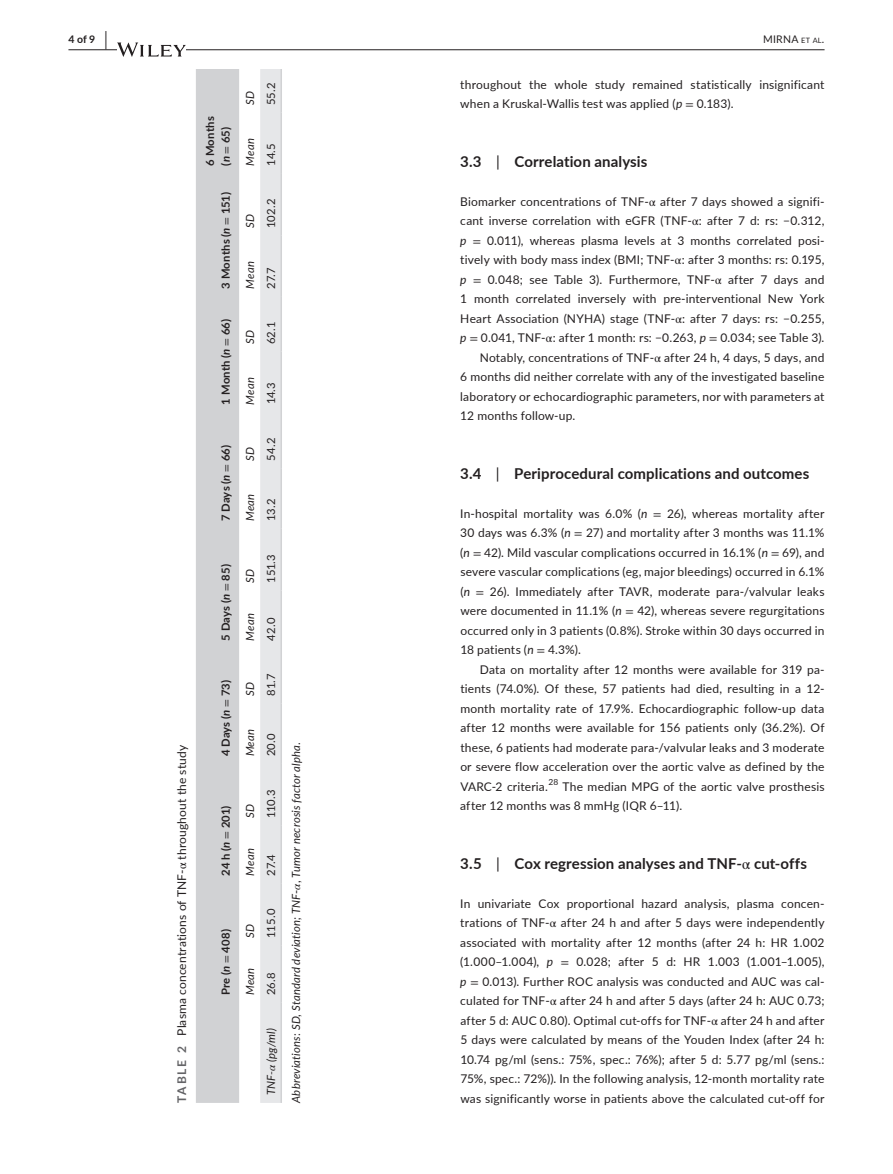
<style>
.page{position:relative;width:893px;height:1174px;background:#fff}
.page>*{position:absolute;margin:0;border:0;box-sizing:border-box;transform-origin:0 0}
.t1{font:700 15px "Lato";letter-spacing:.01em;color:#231f20}
.t2{font:12px/19.5px "Lato";letter-spacing:.015em;color:#231f20;text-align:justify}
.t3{font:700 12px "Lato";letter-spacing:.145em;color:#636366}
.t4{font:italic 11.25px "Lato";letter-spacing:.015em;color:#231f20}
.t5{font:700 11.25px/15.8px "Lato";letter-spacing:.015em;color:#231f20}
.t6{font:11.25px "Lato";letter-spacing:-.01em;color:#231f20}
.t7{font:10.5px "Lato";letter-spacing:.02em;color:#231f20}
.t8{font:700 10.5px "Lato";color:#231f20}
.t9{font:8.4px "Lato";color:#231f20}
.s1{font-size:19.5px}
.s2{font-size:7.35px}
.s3{font-style:italic}
.s4{font-family:"STIX"}
.s5{font-family:"STIX";font-weight:400}
.s6{font-style:normal}
.s7{font-weight:400}
</style>
<div class="page">
<hr style="left:68px;top:49px;width:756px;height:1px;background:#231f20">
<svg style="left:117px;top:42px;width:69px;height:15px"></svg>
<div style="left:196px;top:69px;width:43px;height:1033px;background:#d1d2d4"></div>
<div style="left:260px;top:69px;width:20px;height:1033px;background:#e6e7e9"></div>
<hr style="left:280px;top:1002px;width:2px;height:100px;background:#d1d2d4">
<hr style="left:280px;top:945px;width:2px;height:57px;background:#d1d2d4">
<hr style="left:280px;top:883px;width:2px;height:62px;background:#d1d2d4">
<hr style="left:280px;top:825px;width:2px;height:58px;background:#d1d2d4">
<hr style="left:280px;top:764px;width:2px;height:61px;background:#d1d2d4">
<hr style="left:280px;top:703px;width:2px;height:61px;background:#d1d2d4">
<hr style="left:280px;top:648px;width:2px;height:55px;background:#d1d2d4">
<hr style="left:280px;top:590px;width:2px;height:58px;background:#d1d2d4">
<hr style="left:280px;top:528px;width:2px;height:62px;background:#d1d2d4">
<hr style="left:280px;top:468px;width:2px;height:60px;background:#d1d2d4">
<hr style="left:280px;top:412px;width:2px;height:56px;background:#d1d2d4">
<hr style="left:280px;top:351px;width:2px;height:61px;background:#d1d2d4">
<hr style="left:280px;top:296px;width:2px;height:55px;background:#d1d2d4">
<hr style="left:280px;top:236px;width:2px;height:60px;background:#d1d2d4">
<hr style="left:280px;top:173px;width:2px;height:63px;background:#d1d2d4">
<hr style="left:280px;top:113px;width:2px;height:60px;background:#d1d2d4">
<hr style="left:280px;top:69px;width:2px;height:44px;background:#d1d2d4">
<p class="t8" style="left:68px;top:31px;width:40px">4 of 9 <span class="s1">|</span></p>
<p class="t7" style="left:763px;top:31px;width:63px">MIRNA <span class="s2">et al</span>.</p>
<p class="t2" style="left:460px;top:74px;width:366px">throughout the whole study remained statistically insignificant when a Kruskal-Wallis test was applied (<span class="s3">p</span> <span class="s4">=</span> 0.183).</p>
<p class="t6" style="left:263px;top:105px;width:24px;rotate:-90deg">55.2</p>
<p class="t4" style="left:242px;top:105px;width:15px;rotate:-90deg">SD</p>
<p class="t2" style="left:172px;top:1035px;width:293px;rotate:-90deg">Plasma concentrations of TNF-<span class="s4">α</span> throughout the study</p>
<p class="t3" style="left:173px;top:1102px;width:58px;rotate:-90deg">TABLE 2</p>
<p class="t5" style="left:202px;top:166px;width:51px;rotate:-90deg">6 Months (<span class="s3">n</span> <span class="s5">=</span> 65)</p>
<p class="t5" style="left:217px;top:289px;width:98px;rotate:-90deg">3 Months (<span class="s3">n</span> <span class="s5">=</span> 151)</p>
<p class="t5" style="left:217px;top:404px;width:87px;rotate:-90deg">1 Month (<span class="s3">n</span> <span class="s5">=</span> 66)</p>
<p class="t5" style="left:217px;top:521px;width:78px;rotate:-90deg">7 Days (<span class="s3">n</span> <span class="s5">=</span> 66)</p>
<p class="t5" style="left:217px;top:640px;width:78px;rotate:-90deg">5 Days (<span class="s3">n</span> <span class="s5">=</span> 85)</p>
<p class="t5" style="left:217px;top:756px;width:78px;rotate:-90deg">4 Days (<span class="s3">n</span> <span class="s5">=</span> 73)</p>
<p class="t5" style="left:217px;top:875px;width:72px;rotate:-90deg">24 h (<span class="s3">n</span> <span class="s5">=</span> 201)</p>
<p class="t5" style="left:217px;top:995px;width:68px;rotate:-90deg">Pre (<span class="s3">n</span> <span class="s5">=</span> 408)</p>
<p class="t4" style="left:242px;top:166px;width:29px;rotate:-90deg">Mean</p>
<p class="t6" style="left:263px;top:166px;width:24px;rotate:-90deg">14.5</p>
<p class="t4" style="left:242px;top:228px;width:15px;rotate:-90deg">SD</p>
<p class="t6" style="left:263px;top:228px;width:31px;rotate:-90deg">102.2</p>
<p class="t4" style="left:242px;top:289px;width:29px;rotate:-90deg">Mean</p>
<p class="t6" style="left:263px;top:289px;width:23px;rotate:-90deg">27.7</p>
<p class="t4" style="left:242px;top:344px;width:15px;rotate:-90deg">SD</p>
<p class="t6" style="left:263px;top:344px;width:24px;rotate:-90deg">62.1</p>
<p class="t4" style="left:242px;top:404px;width:29px;rotate:-90deg">Mean</p>
<p class="t6" style="left:263px;top:404px;width:24px;rotate:-90deg">14.3</p>
<p class="t4" style="left:242px;top:461px;width:15px;rotate:-90deg">SD</p>
<p class="t6" style="left:263px;top:461px;width:25px;rotate:-90deg">54.2</p>
<p class="t4" style="left:242px;top:521px;width:29px;rotate:-90deg">Mean</p>
<p class="t6" style="left:263px;top:521px;width:24px;rotate:-90deg">13.2</p>
<p class="t4" style="left:242px;top:583px;width:15px;rotate:-90deg">SD</p>
<p class="t4" style="left:242px;top:640px;width:29px;rotate:-90deg">Mean</p>
<p class="t6" style="left:263px;top:583px;width:30px;rotate:-90deg">151.3</p>
<p class="t6" style="left:263px;top:640px;width:24px;rotate:-90deg">42.0</p>
<p class="t4" style="left:242px;top:696px;width:15px;rotate:-90deg">SD</p>
<p class="t6" style="left:263px;top:696px;width:24px;rotate:-90deg">81.7</p>
<p class="t4" style="left:242px;top:756px;width:29px;rotate:-90deg">Mean</p>
<p class="t6" style="left:263px;top:756px;width:24px;rotate:-90deg">20.0</p>
<p class="t4" style="left:242px;top:818px;width:15px;rotate:-90deg">SD</p>
<p class="t4" style="left:242px;top:875px;width:29px;rotate:-90deg">Mean</p>
<p class="t6" style="left:263px;top:818px;width:30px;rotate:-90deg">110.3</p>
<p class="t6" style="left:263px;top:875px;width:23px;rotate:-90deg">27.4</p>
<p class="t4" style="left:242px;top:937px;width:15px;rotate:-90deg">SD</p>
<p class="t4" style="left:242px;top:995px;width:29px;rotate:-90deg">Mean</p>
<p class="t6" style="left:263px;top:937px;width:30px;rotate:-90deg">115.0</p>
<p class="t6" style="left:263px;top:995px;width:24px;rotate:-90deg">26.8</p>
<p class="t4" style="left:263px;top:1095px;width:69px;rotate:-90deg">TNF-<span class="s4">α</span> (pg/ml)</p>
<p class="t4" style="left:288px;top:1102px;width:362px;rotate:-90deg">Abbreviations<span class="s6">:</span> SD<span class="s6">,</span> Standard deviation; TNF<span class="s6">-</span><span class="s4">α</span><span class="s6">,</span> Tumor necrosis factor alpha<span class="s6">.</span></p>
<p class="t1" style="left:460px;top:150px;width:189px">3.3 <span class="s7">|</span> Correlation analysis</p>
<p class="t2" style="left:460px;top:191px;width:366px">Biomarker concentrations of TNF-<span class="s4">α</span> after 7 days showed a signifi-</p>
<p class="t2" style="left:460px;top:210px;width:366px">cant inverse correlation with eGFR (TNF-<span class="s4">α</span>: after 7 d: rs: −0.312,</p>
<p class="t2" style="left:460px;top:230px;width:366px"><span class="s3">p</span> <span class="s4">=</span> 0.011), whereas plasma levels at 3 months correlated posi-</p>
<p class="t2" style="left:460px;top:249px;width:366px">tively with body mass index (BMI; TNF-<span class="s4">α</span>: after 3 months: rs: 0.195,</p>
<p class="t2" style="left:460px;top:269px;width:366px"><span class="s3">p</span> <span class="s4">=</span> 0.048; see Table 3). Furthermore, TNF-<span class="s4">α</span> after 7 days and</p>
<p class="t2" style="left:460px;top:288px;width:366px">1 month correlated inversely with pre-interventional New York</p>
<p class="t2" style="left:460px;top:308px;width:366px">Heart Association (NYHA) stage (TNF-<span class="s4">α</span>: after 7 days: rs: −0.255,</p>
<p class="t2" style="left:460px;top:327px;width:366px"><span class="s3">p</span> <span class="s4">=</span> 0.041, TNF-<span class="s4">α</span>: after 1 month: rs: −0.263, <span class="s3">p</span> <span class="s4">=</span> 0.034; see Table 3).</p>
<p class="t2" style="left:480px;top:347px;width:346px">Notably, concentrations of TNF-<span class="s4">α</span> after 24 h, 4 days, 5 days, and</p>
<p class="t2" style="left:460px;top:366px;width:366px">6 months did neither correlate with any of the investigated baseline</p>
<p class="t2" style="left:460px;top:386px;width:366px">laboratory or echocardiographic parameters, nor with parameters at</p>
<p class="t2" style="left:460px;top:405px;width:117px">12 months follow-up.</p>
<p class="t1" style="left:460px;top:462px;width:350px">3.4 <span class="s7">|</span> Periprocedural complications and outcomes</p>
<p class="t2" style="left:460px;top:503px;width:366px">In-hospital mortality was 6.0% (<span class="s3">n</span> <span class="s4">=</span> 26), whereas mortality after 30 days was 6.3% (<span class="s3">n</span> <span class="s4">=</span> 27) and mortality after 3 months was 11.1% (<span class="s3">n</span> <span class="s4">=</span> 42). Mild vascular complications occurred in 16.1% (<span class="s3">n</span> <span class="s4">=</span> 69), and severe vascular complications (eg, major bleedings) occurred in 6.1% (<span class="s3">n</span> <span class="s4">=</span> 26). Immediately after TAVR, moderate para-/valvular leaks were documented in 11.1% (<span class="s3">n</span> <span class="s4">=</span> 42), whereas severe regurgitations occurred only in 3 patients (0.8%). Stroke within 30 days occurred in 18 patients (<span class="s3">n</span> <span class="s4">=</span> 4.3%).</p>
<p class="t2" style="left:460px;top:659px;width:366px;text-indent:20px">Data on mortality after 12 months were available for 319 pa&shy;tients (74.0%). Of these, 57 patients had died, resulting in a 12- month mortality rate of 17.9%. Echocardiographic follow-up data after 12 months were available for 156 patients only (36.2%). Of these, 6 patients had moderate para-/valvular leaks and 3 moderate or severe flow acceleration over the aortic valve as defined by the VARC-2 criteria.</p>
<p class="t9" style="left:548px;top:776px;width:11px">28</p>
<p class="t2" style="left:460px;top:776px;width:366px;text-indent:102px">The median MPG of the aortic valve prosthesis after 12 months was 8 mmHg (IQR 6–11).</p>
<p class="t1" style="left:460px;top:852px;width:348px">3.5 <span class="s7">|</span> Cox regression analyses and TNF-<span class="s5">α</span> cut-offs</p>
<p class="t2" style="left:460px;top:893px;width:366px">In univariate Cox proportional hazard analysis, plasma concen&shy;trations of TNF-<span class="s4">α</span> after 24 h and after 5 days were independently associated with mortality after 12 months (after 24 h: HR 1.002 (1.000–1.004), <span class="s3">p</span> <span class="s4">=</span> 0.028; after 5 d: HR 1.003 (1.001–1.005), <span class="s3">p</span> <span class="s4">=</span> 0.013). Further ROC analysis was conducted and AUC was cal&shy;culated for TNF-<span class="s4">α</span> after 24 h and after 5 days (after 24 h: AUC 0.73; after 5 d: AUC 0.80). Optimal cut-offs for TNF-<span class="s4">α</span> after 24 h and after 5 days were calculated by means of the Youden Index (after 24 h:<br>10.74 pg/ml (sens.: 75%, spec.: 76%); after 5 d: 5.77 pg/ml (sens.:<br>75%, spec.: 72%)). In the following analysis, 12-month mortality rate</p>
<p class="t2" style="left:460px;top:1088px;width:366px">was significantly worse in patients above the calculated cut-off for</p>
</div>
